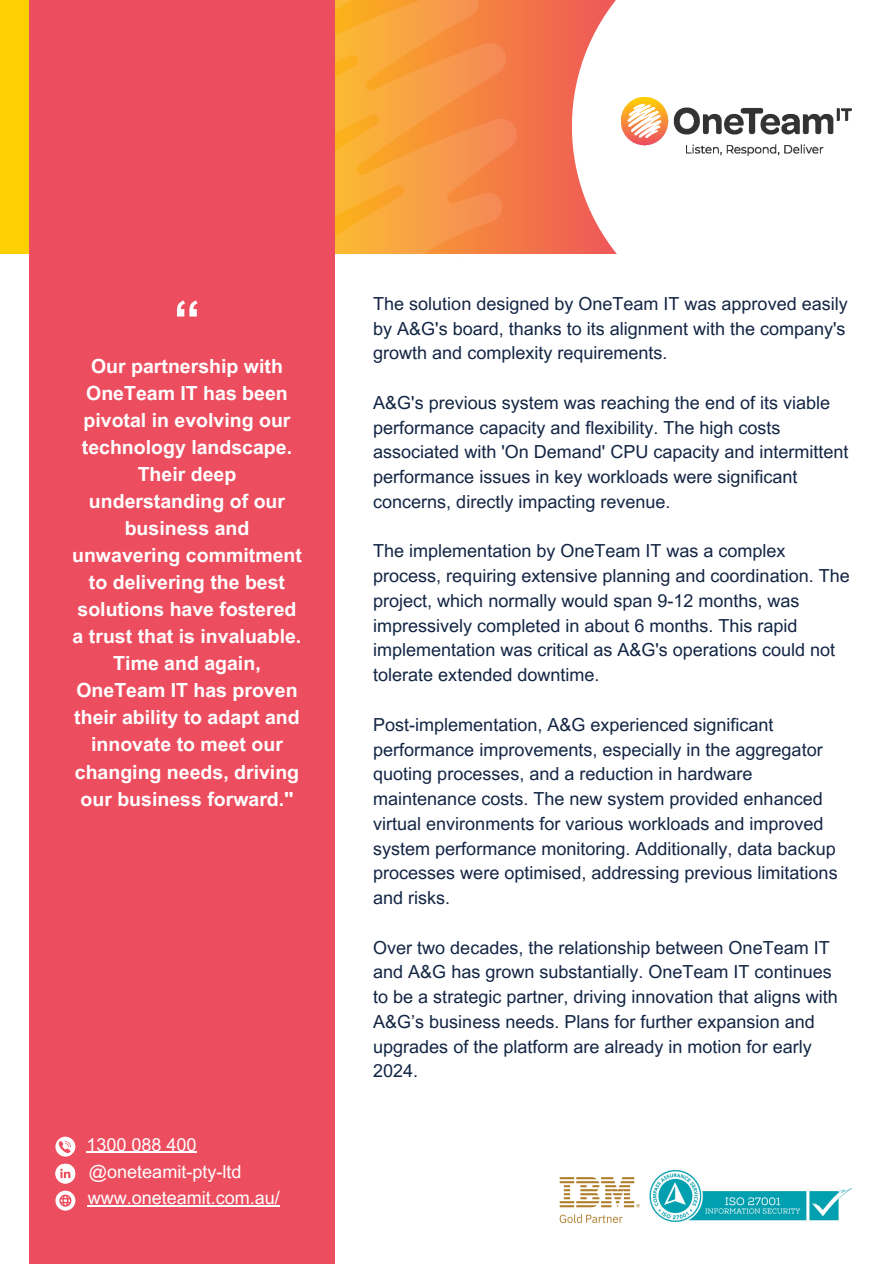
<style>
.page{position:relative;width:893px;height:1264px;background:#fff}
.page>*{position:absolute;margin:0;border:0;box-sizing:border-box;transform-origin:0 0}
.t1{font:700 54px "Arial MT Pro";color:#fff}
.t2{font:700 19.5px/27px "Arial MT Pro";color:#fff;text-align:center}
.t3{font:18px/24.8px "Arial MT Pro";color:#132544}
.t4{font:18px "Arial MT Pro";color:#fff}
</style>
<div class="page">
<img style="left:0;top:0;width:572px;height:253px">
<img style="left:334px;top:0;width:182px;height:365px">
<img style="left:621px;top:98px;width:230px;height:57px">
<div style="left:29px;top:0;width:305px;height:1263px;background:#ed4e5f"></div>
<svg style="left:55px;top:1190px;width:20px;height:20px"></svg>
<svg style="left:55px;top:1136px;width:20px;height:20px"></svg>
<svg style="left:55px;top:1163px;width:20px;height:20px"></svg>
<img style="left:649px;top:1169px;width:202px;height:54px">
<hr style="left:86px;top:1151px;width:110px;height:1px;background:#fff">
<hr style="left:88px;top:1205px;width:192px;height:1px;background:#fff">
<img style="left:559px;top:1177px;width:81px;height:46px">
<p class="t1" style="left:173px;top:300px;width:28px">“</p>
<p class="t2" style="left:72px;top:355px;width:231px">Our partnership with<br>OneTeam IT has been pivotal in evolving our technology landscape.<br>Their deep understanding of our business and unwavering commitment to delivering the best solutions have fostered a trust that is invaluable.<br>Time and again,<br>OneTeam IT has proven their ability to adapt and innovate to meet our changing needs, driving our business forward."</p>
<p class="t4" style="left:86px;top:1137px;width:112px">1300 088 400</p>
<p class="t4" style="left:89px;top:1164px;width:154px">@oneteamit-pty-ltd</p>
<p class="t4" style="left:88px;top:1191px;width:194px">www.oneteamit.com.au/</p>
<p class="t3" style="left:373px;top:293px;width:476px;text-align:justify">The solution designed by OneTeam IT was approved easily by A&amp;G's board, thanks to its alignment with the company's growth and complexity requirements.</p>
<p class="t3" style="left:373px;top:392px;width:477px">A&amp;G's previous system was reaching the end of its viable performance capacity and flexibility. The high costs associated with 'On Demand' CPU capacity and intermittent performance issues in key workloads were significant concerns, directly impacting revenue.</p>
<p class="t3" style="left:373px;top:541px;width:478px">The implementation by OneTeam IT was a complex process, requiring extensive planning and coordination. The project, which normally would span 9-12 months, was impressively completed in about 6 months. This rapid implementation was critical as A&amp;G's operations could not tolerate extended downtime.</p>
<p class="t3" style="left:373px;top:714px;width:466px">Post-implementation, A&amp;G experienced significant performance improvements, especially in the aggregator quoting processes, and a reduction in hardware maintenance costs. The new system provided enhanced virtual environments for various workloads and improved system performance monitoring. Additionally, data backup processes were optimised, addressing previous limitations and risks.</p>
<p class="t3" style="left:373px;top:937px;width:466px">Over two decades, the relationship between OneTeam IT and A&amp;G has grown substantially. OneTeam IT continues to be a strategic partner, driving innovation that aligns with A&amp;G’s business needs. Plans for further expansion and upgrades of the platform are already in motion for early 2024.</p>
</div>
